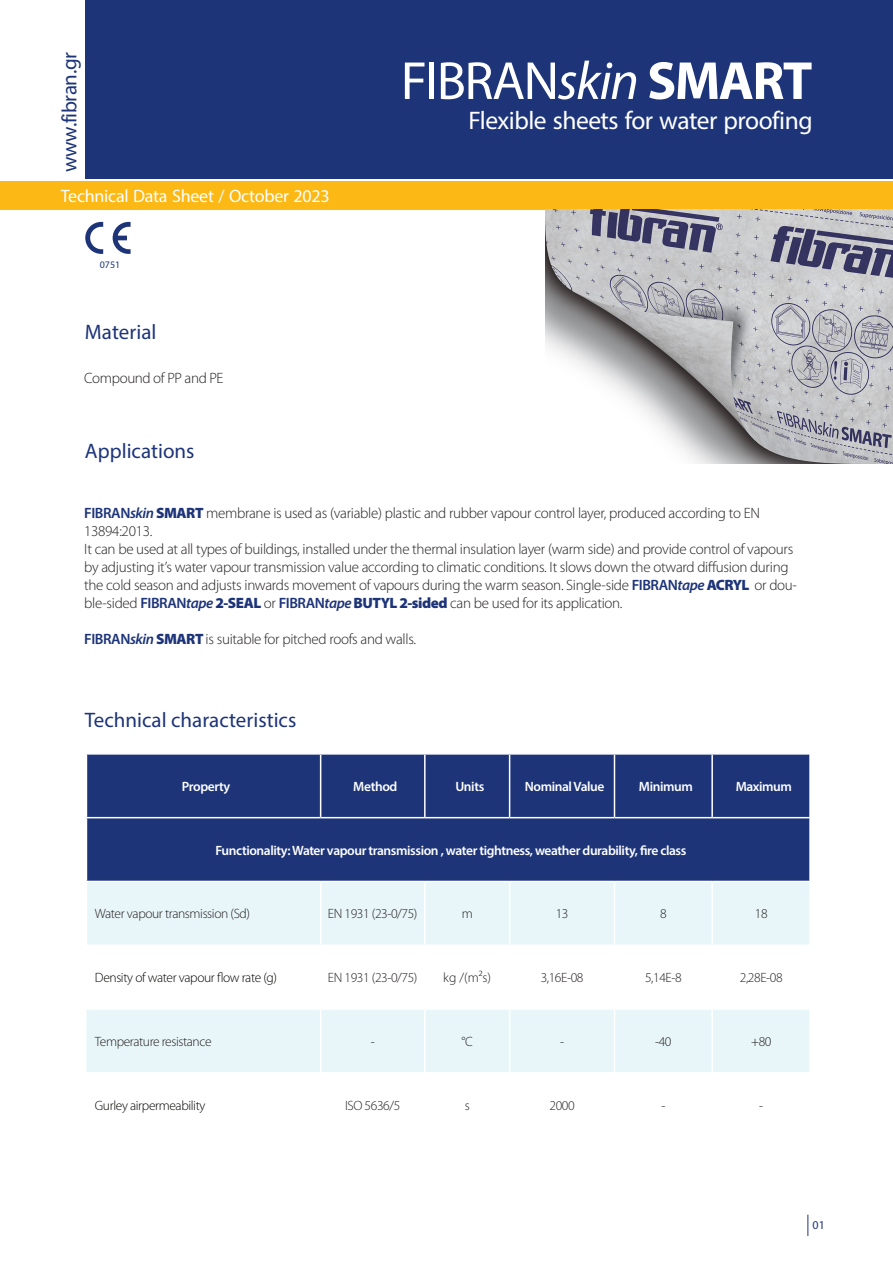
<style>
.page{position:relative;width:893px;height:1263px;background:#fff}
.page>*{position:absolute;margin:0;border:0;box-sizing:border-box;transform-origin:0 0}
.t1{font:54px "Myriad Pro";letter-spacing:-.03em;color:#fff}
.Privzeto{font:25.5px "Myriad Pro";letter-spacing:-.02em;color:#fff}
.Privzeto-2{font:21px "Myriad Pro";color:#1d3479}
.Privzeto-3{font:21px "Myriad Pro";letter-spacing:-.02em;color:#1d3479}
.Privzeto-4{font:18px "Myriad Pro";letter-spacing:-.015em;color:#fff}
.t2{font:300 15px/18px "Myriad Pro";letter-spacing:-.02em;color:#231f20}
.t3{font:300 13.5px "Myriad Pro";letter-spacing:-.03em;color:#231f20}
.t4{font:600 13.5px "Myriad Pro";letter-spacing:-.03em;color:#fff}
.t5{font:300 13.5px "Myriad Pro";letter-spacing:-.03em;color:#040503}
.t6{font:12px "Myriad Pro";color:#1d3479}
.t7{font:10.05px "Myriad Pro";color:#1d3479}
.s1{font-style:italic}
.s2{font-weight:700}
.s3{font-weight:600;color:#1d3479}
.s4{font-weight:600;font-style:italic;color:#1d3479}
.s5{font-weight:900;color:#1d3479}
</style>
<div class="page">
<div style="left:0;top:182px;width:893px;height:28px;background:#fcb814"></div>
<svg style="left:807px;top:1215px;width:1px;height:21px"></svg>
<svg style="left:85px;top:222px;width:18px;height:32px"></svg>
<svg style="left:113px;top:222px;width:18px;height:32px"></svg>
<div style="left:85px;top:0;width:808px;height:179px;background:#1d3479"></div>
<div style="left:87px;top:755px;width:721px;height:126px;background:#1d3479"></div>
<div style="left:87px;top:882px;width:721px;height:62px;background:#e8f6f9"></div>
<div style="left:87px;top:1010px;width:721px;height:62px;background:#e8f6f9"></div>
<hr style="left:320px;top:1010px;width:1px;height:62px;background:#fff">
<hr style="left:424px;top:1010px;width:2px;height:62px;background:#fff">
<hr style="left:509px;top:1010px;width:1px;height:62px;background:#fff">
<hr style="left:614px;top:1010px;width:1px;height:62px;background:#fff">
<hr style="left:711px;top:1010px;width:2px;height:62px;background:#fff">
<hr style="left:320px;top:755px;width:1px;height:62px;background:#fff">
<hr style="left:424px;top:755px;width:2px;height:62px;background:#fff">
<hr style="left:509px;top:755px;width:1px;height:62px;background:#fff">
<hr style="left:614px;top:755px;width:1px;height:62px;background:#fff">
<hr style="left:711px;top:755px;width:2px;height:62px;background:#fff">
<hr style="left:86px;top:817px;width:235px;height:1px;background:#fff">
<hr style="left:321px;top:817px;width:104px;height:1px;background:#fff">
<hr style="left:425px;top:817px;width:85px;height:1px;background:#fff">
<hr style="left:510px;top:817px;width:104px;height:1px;background:#fff">
<hr style="left:614px;top:817px;width:98px;height:1px;background:#fff">
<hr style="left:712px;top:817px;width:99px;height:1px;background:#fff">
<hr style="left:320px;top:882px;width:1px;height:62px;background:#fff">
<hr style="left:424px;top:882px;width:2px;height:62px;background:#fff">
<hr style="left:509px;top:882px;width:1px;height:62px;background:#fff">
<hr style="left:614px;top:882px;width:1px;height:62px;background:#fff">
<hr style="left:711px;top:882px;width:2px;height:62px;background:#fff">
<div style="left:84px;top:752px;width:727px;height:387px;border:2px solid #fff"></div>
<img style="left:545px;top:210px;width:348px;height:254px">
<p class="Privzeto-3" style="left:57px;top:172px;width:121px;rotate:-90deg">www.fibran.gr</p>
<p class="t1" style="left:401px;top:48px;width:413px">FIBRAN<span class="s1">skin</span> <span class="s2">SMART</span></p>
<p class="Privzeto" style="left:468px;top:105px;width:346px">Flexible sheets for water proofing</p>
<p class="Privzeto-4" style="left:61px;top:185px;width:270px">Technical Data Sheet / October 2023</p>
<p class="t7" style="left:100px;top:259px;width:22px">0751</p>
<p class="Privzeto-2" style="left:85px;top:319px;width:73px">Material</p>
<p class="t2" style="left:84px;top:369px;width:141px">Compound of PP and PE</p>
<p class="Privzeto-2" style="left:85px;top:438px;width:111px">Applications</p>
<p class="t2" style="left:84px;top:504px;width:677px"><span class="s3">FIBRAN</span><span class="s4">skin</span> <span class="s5">SMART</span> membrane is used as (variable) plastic and rubber vapour control layer, produced according to EN<br>13894:2013.</p>
<p class="t2" style="left:84px;top:540px;width:714px">It can be used at all types of buildings, installed under the thermal insulation layer (warm side) and provide control of vapours by adjusting it’s water vapour transmission value according to climatic conditions. It slows down the otward diffusion during the cold season and adjusts inwards movement of vapours during the warm season. Single-side <span class="s3">FIBRAN</span><span class="s4">tape</span> <span class="s5">ACRYL</span> or dou&shy;ble-sided <span class="s3">FIBRAN</span><span class="s4">tape</span> <span class="s5">2-SEAL</span> or <span class="s3">FIBRAN</span><span class="s4">tape</span> <span class="s5">BUTYL 2-sided</span> can be used for its application.</p>
<p class="t2" style="left:84px;top:630px;width:333px"><span class="s3">FIBRAN</span><span class="s4">skin</span> <span class="s5">SMART</span> is suitable for pitched roofs and walls.</p>
<p class="Privzeto-2" style="left:85px;top:707px;width:213px">Technical characteristics</p>
<p class="t4" style="left:182px;top:778px;width:50px">Property</p>
<p class="t4" style="left:353px;top:778px;width:46px">Method</p>
<p class="t4" style="left:455px;top:778px;width:30px">Units</p>
<p class="t4" style="left:525px;top:778px;width:81px">Nominal Value</p>
<p class="t4" style="left:639px;top:778px;width:56px">Minimum</p>
<p class="t4" style="left:736px;top:778px;width:58px">Maximum</p>
<p class="t4" style="left:216px;top:841px;width:472px">Functionality: Water vapour transmission , water tightness, weather durability, fire class</p>
<p class="t3" style="left:95px;top:906px;width:157px">Water vapour transmission (Sd)</p>
<p class="t3" style="left:328px;top:906px;width:91px">EN 1931 (23-0/75)</p>
<p class="t3" style="left:462px;top:906px;width:13px">m</p>
<p class="t3" style="left:556px;top:906px;width:14px">13</p>
<p class="t3" style="left:660px;top:906px;width:8px">8</p>
<p class="t3" style="left:755px;top:906px;width:14px">18</p>
<p class="t5" style="left:95px;top:970px;width:184px">Density of water vapour flow rate (g)</p>
<p class="t3" style="left:328px;top:970px;width:91px">EN 1931 (23-0/75)</p>
<p class="t3" style="left:443px;top:970px;width:50px">kg /(m²s)</p>
<p class="t3" style="left:541px;top:970px;width:44px">3,16E-08</p>
<p class="t3" style="left:645px;top:970px;width:38px">5,14E-8</p>
<p class="t3" style="left:740px;top:970px;width:44px">2,28E-08</p>
<p class="t3" style="left:95px;top:1034px;width:118px">Temperature resistance</p>
<p class="t3" style="left:371px;top:1034px;width:6px">-</p>
<p class="t3" style="left:462px;top:1034px;width:13px">°C</p>
<p class="t3" style="left:560px;top:1034px;width:6px">-</p>
<p class="t3" style="left:655px;top:1034px;width:18px">-40</p>
<p class="t3" style="left:751px;top:1034px;width:22px">+80</p>
<p class="t5" style="left:95px;top:1098px;width:112px">Gurley airpermeability</p>
<p class="t3" style="left:345px;top:1098px;width:57px">ISO 5636/5</p>
<p class="t3" style="left:465px;top:1098px;width:7px">s</p>
<p class="t3" style="left:549px;top:1098px;width:27px">2000</p>
<p class="t3" style="left:661px;top:1098px;width:6px">-</p>
<p class="t3" style="left:759px;top:1098px;width:6px">-</p>
<p class="t6" style="left:812px;top:1217px;width:14px">01</p>
</div>
